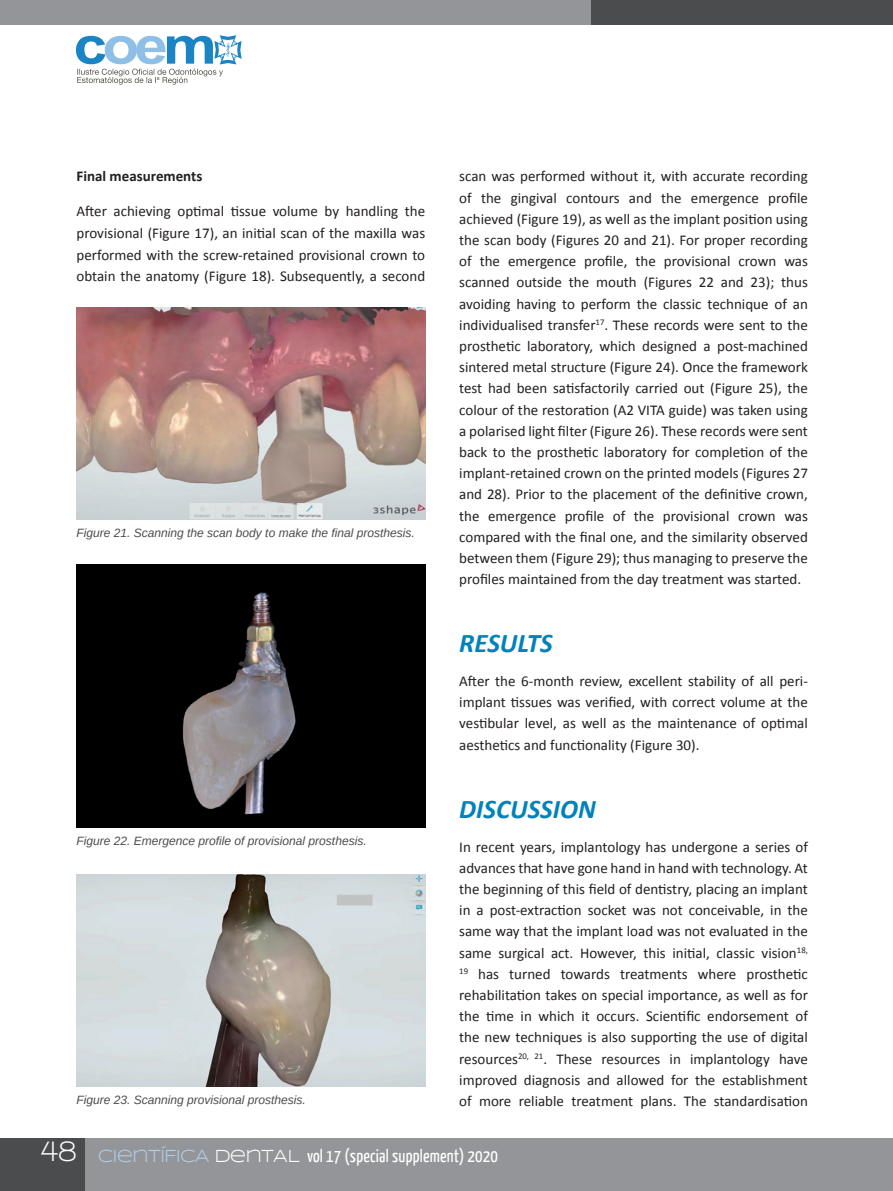
<style>
.page{position:relative;width:893px;height:1191px;background:#fff}
.page>*{position:absolute;margin:0;border:0;box-sizing:border-box;transform-origin:0 0}
.t1{font:italic 700 27px "Calibri";color:#0082bd}
.t2{font:18px "Yanone Kaffeesatz";letter-spacing:.01em;color:#fff}
.t3{font:15px/21.1px "Calibri";color:#231f20;text-align:justify}
.t4{font:700 15px "Calibri";color:#231f20}
.t5{font:italic 12px "Arimo";color:#4b4c4d}
.s1{font-family:"Walkway";font-weight:700;font-size:30px}
.s2{font-family:"Syncopate";color:#b3cde6}
.s3{font-family:"Syncopate"}
</style>
<div class="page">
<div style="left:0;top:1138px;width:893px;height:53px;background:#939598"></div>
<div style="left:0;top:1138px;width:85px;height:53px;background:#4b4c4d"></div>
<div style="left:0;top:0;width:893px;height:25px;background:#939598"></div>
<div style="left:591px;top:0;width:302px;height:25px;background:#4b4c4d"></div>
<svg style="left:76px;top:35px;width:166px;height:50px"></svg>
<img style="left:77px;top:307px;width:348px;height:213px">
<img style="left:77px;top:564px;width:348px;height:263px">
<img style="left:77px;top:874px;width:348px;height:212px">
<p class="t4" style="left:77px;top:167px;width:127px">Final measurements</p>
<p class="t3" style="left:77px;top:200px;width:350px;line-height:21.8px">After achieving optimal tissue volume by handling the provisional (Figure 17), an initial scan of the maxilla was performed with the screw-retained provisional crown to obtain the anatomy (Figure 18). Subsequently, a second</p>
<p class="t5" style="left:77px;top:525px;width:340px">Figure 21. Scanning the scan body to make the final prosthesis.</p>
<p class="t5" style="left:77px;top:832px;width:292px">Figure 22. Emergence profile of provisional prosthesis.</p>
<p class="t5" style="left:77px;top:1091px;width:231px">Figure 23. Scanning provisional prosthesis.</p>
<p class="t3" style="left:459px;top:166px;width:350px">scan was performed without it, with accurate recording of the gingival contours and the emergence profile achieved (Figure 19), as well as the implant position using the scan body (Figures 20 and 21). For proper recording of the emergence profile, the provisional crown was scanned outside the mouth (Figures 22 and 23); thus avoiding having to perform the classic technique of an individualised transfer<sup>17</sup>. These records were sent to the prosthetic laboratory, which designed a post-machined sintered metal structure (Figure 24). Once the framework test had been satisfactorily carried out (Figure 25), the colour of the restoration (A2 VITA guide) was taken using a polarised light filter (Figure 26). These records were sent back to the prosthetic laboratory for completion of the implant-retained crown on the printed models (Figures 27 and 28). Prior to the placement of the definitive crown, the emergence profile of the provisional crown was compared with the final one, and the similarity observed between them (Figure 29); thus managing to preserve the profiles maintained from the day treatment was started.</p>
<h1 class="t1" style="left:459px;top:626px;width:95px">RESULTS</h1>
<p class="t3" style="left:459px;top:670px;width:350px">After the 6-month review, excellent stability of all peri&shy;implant tissues was verified, with correct volume at the vestibular level, as well as the maintenance of optimal aesthetics and functionality (Figure 30).</p>
<h1 class="t1" style="left:459px;top:791px;width:138px">DISCUSSION</h1>
<p class="t3" style="left:459px;top:836px;width:350px">In recent years, implantology has undergone a series of advances that have gone hand in hand with technology. At the beginning of this field of dentistry, placing an implant in a post-extraction socket was not conceivable, in the same way that the implant load was not evaluated in the same surgical act. However, this initial, classic vision<sup>18, 19</sup> has turned towards treatments where prosthetic rehabilitation takes on special importance, as well as for the time in which it occurs. Scientific endorsement of the new techniques is also supporting the use of digital resources<sup>20,</sup> <sup>21</sup>. These resources in implantology have improved diagnosis and allowed for the establishment of more reliable treatment plans. The standardisation</p>
<p class="t2" style="left:41px;top:1144px;width:459px"><span class="s1">48</span> <span class="s2">CIENTÍFICA</span> <span class="s3">DENTAL</span> vol 17 (special supplement) 2020</p>
</div>
